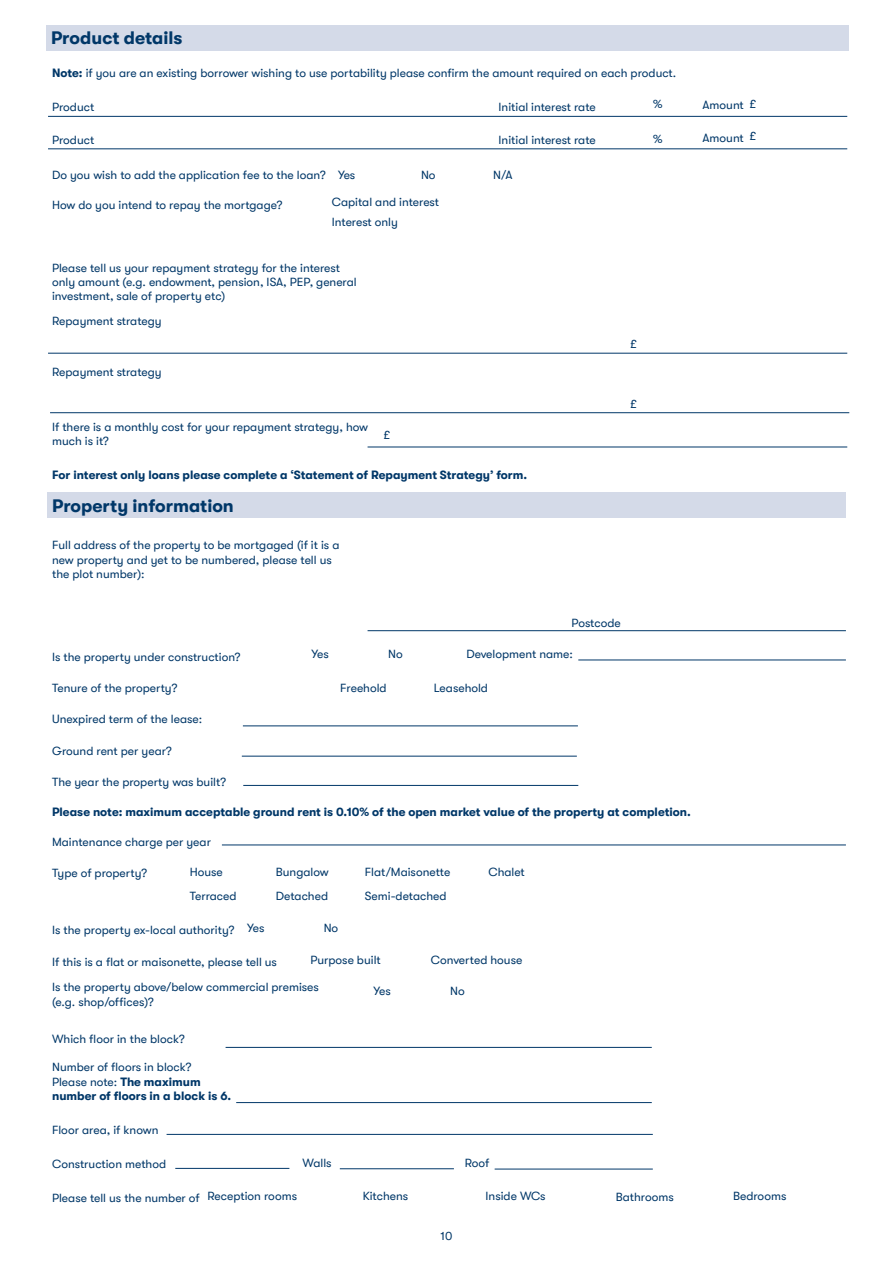
<style>
.page{position:relative;width:893px;height:1263px;background:#fff}
.page>*{position:absolute;margin:0;border:0;box-sizing:border-box;transform-origin:0 0}
.t1{font:700 18px "GT Walsheim";color:#003768}
.t2{font:12px/14.4px "GT Walsheim";color:#003768}
.t3{font:700 12px/14.4px "GT Walsheim";color:#003768}
.s1{font-weight:700}
.s2{font-weight:400}
</style>
<div class="page">
<div style="left:47px;top:25px;width:802px;height:26px;background:#d4dae8"></div>
<hr style="left:48px;top:116px;width:799px;height:1px;background:#003768">
<hr style="left:48px;top:149px;width:799px;height:1px;background:#003768">
<hr style="left:48px;top:353px;width:799px;height:1px;background:#003768">
<hr style="left:50px;top:412px;width:799px;height:1px;background:#003768">
<hr style="left:368px;top:447px;width:479px;height:1px;background:#003768">
<div style="left:48px;top:492px;width:798px;height:26px;background:#d4dae8"></div>
<hr style="left:368px;top:630px;width:478px;height:1px;background:#003768">
<hr style="left:243px;top:726px;width:335px;height:1px;background:#003768">
<hr style="left:242px;top:756px;width:335px;height:1px;background:#003768">
<hr style="left:222px;top:845px;width:624px;height:1px;background:#003768">
<hr style="left:226px;top:1047px;width:426px;height:1px;background:#003768">
<hr style="left:236px;top:1102px;width:416px;height:1px;background:#003768">
<hr style="left:175px;top:1168px;width:114px;height:1px;background:#003768">
<hr style="left:578px;top:660px;width:268px;height:1px;background:#003768">
<hr style="left:243px;top:785px;width:335px;height:1px;background:#003768">
<hr style="left:340px;top:1168px;width:114px;height:1px;background:#003768">
<hr style="left:495px;top:1169px;width:158px;height:1px;background:#003768">
<hr style="left:167px;top:1134px;width:486px;height:1px;background:#003768">
<h1 class="t1" style="left:51px;top:28px;width:133px">Product details</h1>
<p class="t2" style="left:52px;top:66px;width:626px"><span class="s1">Note:</span> if you are an existing borrower wishing to use portability please confirm the amount required on each product.</p>
<p class="t2" style="left:52px;top:99px;width:44px">Product</p>
<p class="t2" style="left:499px;top:99px;width:99px">Initial interest rate</p>
<p class="t2" style="left:702px;top:98px;width:43px">Amount</p>
<p class="t2" style="left:52px;top:133px;width:44px">Product</p>
<p class="t2" style="left:499px;top:133px;width:99px">Initial interest rate</p>
<p class="t2" style="left:702px;top:131px;width:43px">Amount</p>
<p class="t2" style="left:52px;top:167px;width:275px">Do you wish to add the application fee to the loan?</p>
<p class="t2" style="left:52px;top:198px;width:232px">How do you intend to repay the mortgage?</p>
<p class="t2" style="left:750px;top:96px;width:8px">£</p>
<p class="t2" style="left:750px;top:129px;width:8px">£</p>
<p class="t2" style="left:653px;top:97px;width:11px">%</p>
<p class="t2" style="left:653px;top:132px;width:11px">%</p>
<p class="t2" style="left:338px;top:168px;width:19px">Yes</p>
<p class="t2" style="left:421px;top:168px;width:16px">No</p>
<p class="t2" style="left:493px;top:168px;width:21px">N/A</p>
<p class="t2" style="left:332px;top:192px;width:109px;line-height:19.8px">Capital and interest<br>Interest only</p>
<p class="t2" style="left:52px;top:260px;width:306px">Please tell us your repayment strategy for the interest only amount (e.g. endowment, pension, ISA, PEP, general investment, sale of property etc)</p>
<p class="t2" style="left:52px;top:313px;width:111px">Repayment strategy</p>
<p class="t2" style="left:52px;top:365px;width:111px">Repayment strategy</p>
<p class="t2" style="left:52px;top:419px;width:318px">If there is a monthly cost for your repayment strategy, how much is it?</p>
<p class="t3" style="left:52px;top:468px;width:477px">For interest only loans please complete a ‘Statement of Repayment Strategy’ form.</p>
<p class="t2" style="left:384px;top:427px;width:8px">£</p>
<h1 class="t1" style="left:52px;top:495px;width:183px">Property information</h1>
<p class="t2" style="left:52px;top:538px;width:289px">Full address of the property to be mortgaged (if it is a new property and yet to be numbered, please tell us the plot number):</p>
<p class="t2" style="left:630px;top:336px;width:8px">£</p>
<p class="t2" style="left:630px;top:396px;width:8px">£</p>
<p class="t2" style="left:571px;top:615px;width:51px">Postcode</p>
<p class="t2" style="left:466px;top:646px;width:108px">Development name:</p>
<p class="t2" style="left:312px;top:646px;width:19px">Yes</p>
<p class="t2" style="left:388px;top:646px;width:16px">No</p>
<p class="t2" style="left:340px;top:681px;width:48px">Freehold</p>
<p class="t2" style="left:434px;top:681px;width:56px">Leasehold</p>
<p class="t2" style="left:52px;top:650px;width:190px">Is the property under construction?</p>
<p class="t2" style="left:52px;top:681px;width:127px">Tenure of the property?</p>
<p class="t2" style="left:52px;top:712px;width:152px">Unexpired term of the lease:</p>
<p class="t2" style="left:52px;top:743px;width:121px">Ground rent per year?</p>
<p class="t2" style="left:52px;top:774px;width:175px">The year the property was built?</p>
<p class="t3" style="left:52px;top:805px;width:640px">Please note: maximum acceptable ground rent is 0.10% of the open market value of the property at completion.</p>
<p class="t2" style="left:52px;top:835px;width:160px">Maintenance charge per year</p>
<p class="t2" style="left:52px;top:866px;width:97px">Type of property?</p>
<p class="t2" style="left:190px;top:860px;width:48px;line-height:23.5px">House<br>Terraced</p>
<p class="t2" style="left:276px;top:860px;width:54px;line-height:23.5px">Bungalow<br>Detached</p>
<p class="t2" style="left:365px;top:860px;width:87px;line-height:23.5px">Flat/Maisonette<br>Semi-detached</p>
<p class="t2" style="left:488px;top:865px;width:38px">Chalet</p>
<p class="t2" style="left:247px;top:921px;width:19px">Yes</p>
<p class="t2" style="left:324px;top:921px;width:16px">No</p>
<p class="t2" style="left:52px;top:923px;width:184px">Is the property ex-local authority?</p>
<p class="t2" style="left:52px;top:950px;width:268px;line-height:24.9px">If this is a flat or maisonette, please tell us<br>Is the property above/below commercial premises</p>
<p class="t2" style="left:52px;top:994px;width:103px">(e.g. shop/offices)?</p>
<p class="t2" style="left:52px;top:1031px;width:134px">Which floor in the block?</p>
<p class="t3" style="left:52px;top:1060px;width:181px"><span class="s2">Number of floors in block?<br>Please note:</span> The maximum number of floors in a block is 6.</p>
<p class="t2" style="left:52px;top:1123px;width:108px">Floor area, if known</p>
<p class="t2" style="left:52px;top:1157px;width:116px">Construction method</p>
<p class="t2" style="left:52px;top:1191px;width:149px">Please tell us the number of</p>
<p class="t2" style="left:310px;top:952px;width:72px">Purpose built</p>
<p class="t2" style="left:431px;top:952px;width:93px">Converted house</p>
<p class="t2" style="left:374px;top:984px;width:19px">Yes</p>
<p class="t2" style="left:450px;top:984px;width:16px">No</p>
<p class="t2" style="left:303px;top:1156px;width:30px">Walls</p>
<p class="t2" style="left:465px;top:1156px;width:26px">Roof</p>
<p class="t2" style="left:207px;top:1189px;width:91px">Reception rooms</p>
<p class="t2" style="left:363px;top:1189px;width:47px">Kitchens</p>
<p class="t2" style="left:486px;top:1189px;width:62px">Inside WCs</p>
<p class="t2" style="left:616px;top:1190px;width:60px">Bathrooms</p>
<p class="t2" style="left:733px;top:1189px;width:55px">Bedrooms</p>
<p class="t2" style="left:441px;top:1228px;width:13px">10</p>
</div>
